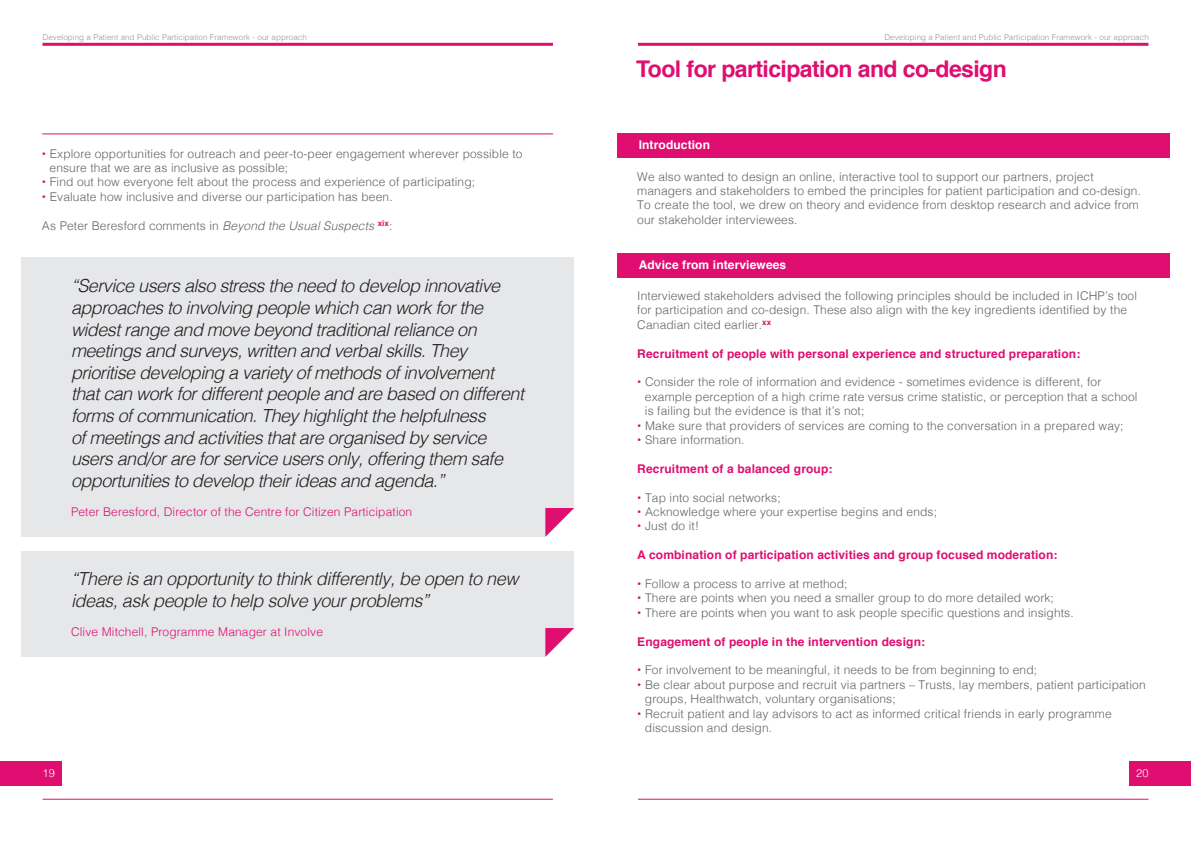
<style>
.page{position:relative;width:1191px;height:842px;background:#fff}
.page>*{position:absolute;margin:0;border:0;box-sizing:border-box;transform-origin:0 0}
.t1{font:700 23px "Helvetica";letter-spacing:-.025em;color:#df0e70}
.t2{font:italic 300 18px/21.6px "Helvetica";letter-spacing:-.03em;color:#231f20}
.t3{font:300 12px/14.4px "Helvetica";letter-spacing:.01em;color:#636366}
.t4{font:700 12px "Helvetica";letter-spacing:.01em;color:#df0e70}
.t5{font:300 12px "Helvetica";letter-spacing:.01em;color:#df0e70}
.t6{font:700 12px "Helvetica";letter-spacing:.01em;color:#fff}
.t7{font:300 11px "Helvetica";color:#fff}
.t8{font:300 8px "Helvetica";letter-spacing:.01em;color:#939598}
.s1{font-weight:700;color:#df0e70}
.s2{font-style:italic}
</style>
<div class="page">
<hr style="left:43px;top:43px;width:510px;height:3px;background:#df0e70">
<hr style="left:43px;top:799px;width:510px;height:1px;background:#df0e70">
<hr style="left:638px;top:799px;width:510px;height:1px;background:#df0e70">
<hr style="left:638px;top:43px;width:510px;height:3px;background:#df0e70">
<div style="left:1129px;top:761px;width:62px;height:24px;background:#df0e70"></div>
<div style="left:0;top:761px;width:62px;height:24px;background:#df0e70"></div>
<hr style="left:42px;top:133px;width:511px;height:1px;background:#df0e70">
<div style="left:21px;top:551px;width:553px;height:106px;background:#e6e7e9"></div>
<svg style="left:545px;top:628px;width:29px;height:29px"></svg>
<div style="left:21px;top:258px;width:553px;height:279px;background:#e6e7e9"></div>
<svg style="left:545px;top:508px;width:29px;height:29px"></svg>
<div style="left:617px;top:253px;width:552px;height:24px;background:#df0e70"></div>
<div style="left:617px;top:133px;width:552px;height:24px;background:#df0e70"></div>
<p class="t8" style="left:43px;top:30px;width:266px">Developing a Patient and Public Participation Framework - our approach</p>
<p class="t8" style="left:884px;top:30px;width:266px">Developing a Patient and Public Participation Framework - our approach</p>
<p class="t3" style="left:50px;top:145px;width:474px;text-indent:-8px"><span class="s1">•</span> Explore opportunities for outreach and peer-to-peer engagement wherever possible to ensure that we are as inclusive as possible;</p>
<p class="t3" style="left:42px;top:174px;width:435px"><span class="s1">•</span> Find out how everyone felt about the process and experience of participating;</p>
<p class="t3" style="left:42px;top:188px;width:352px"><span class="s1">•</span> Evaluate how inclusive and diverse our participation has been.</p>
<p class="t3" style="left:42px;top:217px;width:352px">As Peter Beresford comments in <span class="s2">Beyond the Usual Suspects</span> <sup>xix</sup>:</p>
<p class="t2" style="left:71px;top:274px;width:454px">“Service users also stress the need to develop innovative approaches to involving people which can work for the widest range and move beyond traditional reliance on meetings and surveys, written and verbal skills. They prioritise developing a variety of methods of involvement that can work for different people and are based on different forms of communication. They highlight the helpfulness<br>of meetings and activities that are organised by service users and/or are for service users only, offering them safe opportunities to develop their ideas and agenda.”</p>
<p class="t5" style="left:71px;top:501px;width:343px">Peter Beresford, Director of the Centre for Citizen Participation</p>
<h2 class="t2" style="left:71px;top:567px;width:449px">“There is an opportunity to think differently, be open to new ideas, ask people to help solve your problems”</h2>
<p class="t5" style="left:71px;top:621px;width:253px">Clive Mitchell, Programme Manager at Involve</p>
<h1 class="t1" style="left:636px;top:50px;width:372px">Tool for participation and co-design</h1>
<p class="t6" style="left:639px;top:135px;width:73px">Introduction</p>
<p class="t3" style="left:637px;top:168px;width:505px">We also wanted to design an online, interactive tool to support our partners, project managers and stakeholders to embed the principles for patient participation and co-design.<br>To create the tool, we drew on theory and evidence from desktop research and advice from our stakeholder interviewees.</p>
<p class="t6" style="left:639px;top:255px;width:149px">Advice from interviewees</p>
<p class="t3" style="left:637px;top:288px;width:501px">Interviewed stakeholders advised the following principles should be included in ICHP’s tool for participation and co-design. These also align with the key ingredients identified by the<br>Canadian cited earlier.<sup>xx</sup></p>
<p class="t4" style="left:637px;top:344px;width:444px">Recruitment of people with personal experience and structured preparation:</p>
<p class="t3" style="left:645px;top:374px;width:494px;text-indent:-8px"><span class="s1">•</span> Consider the role of information and evidence - sometimes evidence is different, for example perception of a high crime rate versus crime statistic, or perception that a school is failing but the evidence is that it’s not;</p>
<p class="t3" style="left:637px;top:417px;width:488px"><span class="s1">•</span> Make sure that providers of services are coming to the conversation in a prepared way;</p>
<p class="t3" style="left:637px;top:432px;width:109px"><span class="s1">•</span> Share information.</p>
<p class="t4" style="left:637px;top:459px;width:197px">Recruitment of a balanced group:</p>
<p class="t3" style="left:637px;top:489px;width:145px"><span class="s1">•</span> Tap into social networks;</p>
<p class="t3" style="left:637px;top:504px;width:301px"><span class="s1">•</span> Acknowledge where your expertise begins and ends;</p>
<p class="t3" style="left:637px;top:518px;width:63px"><span class="s1">•</span> Just do it!</p>
<p class="t4" style="left:637px;top:545px;width:422px">A combination of participation activities and group focused moderation:</p>
<p class="t3" style="left:637px;top:576px;width:212px"><span class="s1">•</span> Follow a process to arrive at method;</p>
<p class="t3" style="left:637px;top:590px;width:418px"><span class="s1">•</span> There are points when you need a smaller group to do more detailed work;</p>
<p class="t3" style="left:637px;top:604px;width:438px"><span class="s1">•</span> There are points when you want to ask people specific questions and insights.</p>
<p class="t4" style="left:637px;top:632px;width:289px">Engagement of people in the intervention design:</p>
<p class="t3" style="left:637px;top:662px;width:401px"><span class="s1">•</span> For involvement to be meaningful, it needs to be from beginning to end;</p>
<p class="t3" style="left:645px;top:676px;width:502px;text-indent:-8px"><span class="s1">•</span> Be clear about purpose and recruit via partners – Trusts, lay members, patient participation groups, Healthwatch, voluntary organisations;</p>
<p class="t3" style="left:645px;top:705px;width:468px;text-indent:-8px"><span class="s1">•</span> Recruit patient and lay advisors to act as informed critical friends in early programme discussion and design.</p>
<p class="t7" style="left:43px;top:763px;width:14px">19</p>
<p class="t7" style="left:1136px;top:764px;width:14px">20</p>
</div>
